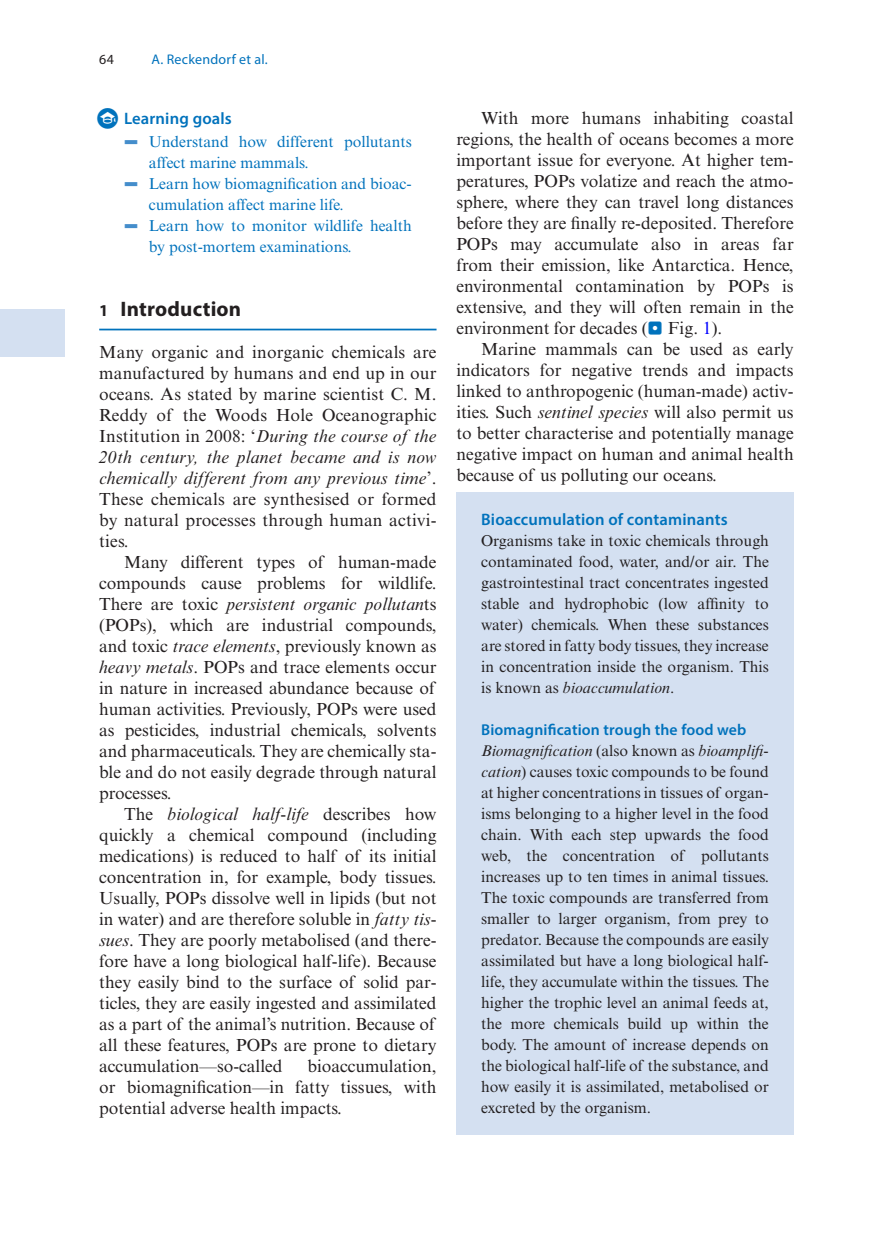
<style>
.page{position:relative;width:883px;height:1260px;background:#fff}
.page>*{position:absolute;margin:0;border:0;box-sizing:border-box;transform-origin:0 0}
._1_hd{font:700 21px "Myriad Pro";letter-spacing:.01em;color:#231f20}
.Text{font:17.5px/21px "Times New Roman MT Std";color:#231f20;text-align:justify}
.Text_flush{font:17.5px/21px "Times New Roman MT Std";letter-spacing:.01em;color:#231f20;text-align:justify}
.B_title_Overview{font:600 16.62px "Myriad Pro";letter-spacing:.01em;color:#0072bc}
.B_text_flush_Overvie{font:15.75px/21px "Times New Roman MT Std";color:#231f20;text-align:justify}
.t1{font:15.75px/21px "Times New Roman MT Std";color:#0072bc}
.B_title_Overview-2{font:600 15.75px "Myriad Pro";letter-spacing:.01em;color:#0072bc}
.t2{font:14px "Myriad Pro";letter-spacing:.02em;color:#0072bc}
.t3{font:14px "Myriad Pro";color:#231f20}
.s1{font-family:"Blik Buttons";font-weight:400}
.s2{font-family:"Blik Buttons";color:#448dcb}
.s3{font-size:16.62px}
.s4{font-style:italic}
.s5{font-family:"Blik Buttons";color:#0072bc}
.s6{color:#00f}
</style>
<div class="page">
<div style="left:0;top:310px;width:64px;height:47px;background:#d4e0f1"></div>
<hr style="left:99px;top:329px;width:338px;height:1px;background:#0072bc">
<div style="left:456px;top:492px;width:338px;height:58px;background:#d4e0f1"></div>
<div style="left:456px;top:514px;width:338px;height:200px;background:#d4e0f1"></div>
<div style="left:456px;top:702px;width:338px;height:58px;background:#d4e0f1"></div>
<div style="left:456px;top:724px;width:338px;height:410px;background:#d4e0f1"></div>
<p class="t3" style="left:99px;top:51px;width:16px">64</p>
<p class="t2" style="left:151px;top:51px;width:118px">A. Reckendorf et al.</p>
<p class="B_title_Overview" style="left:99px;top:108px;width:134px"><span class="s1">n</span> Learning goals</p>
<p class="t1" style="left:149px;top:131px;width:264px;text-indent:-25px"><span class="s2">5</span> Understand how different pollutants affect marine mammals.</p>
<p class="t1" style="left:149px;top:173px;width:264px;text-indent:-25px"><span class="s2">5</span> Learn how biomagnification and bioac&shy;cumulation affect marine life.</p>
<p class="t1" style="left:149px;top:215px;width:264px;text-indent:-25px"><span class="s2">5</span> Learn how to monitor wildlife health by post-mortem examinations.</p>
<h2 class="_1_hd" style="left:99px;top:296px;width:144px"><span class="s3">1</span> Introduction</h2>
<p class="Text_flush" style="left:99px;top:342px;width:339px">Many organic and inorganic chemicals are manufactured by humans and end up in our oceans. As stated by marine scientist C. M.<br>Reddy of the Woods Hole Oceanographic Institution in 2008: ‘<span class="s4">During the course of the 20th century, the planet became and is now chemically different from any previous time</span>’.<br>These chemicals are synthesised or formed by natural processes through human activi&shy;ties.</p>
<p class="Text" style="left:99px;top:552px;width:339px;text-indent:25px">Many different types of human-made compounds cause problems for wildlife.<br>There are toxic <span class="s4">persistent organic pollutan</span>ts (POPs), which are industrial compounds, and toxic <span class="s4">trace elements</span>, previously known as <span class="s4">heavy metals</span>. POPs and trace elements occur in nature in increased abundance because of human activities. Previously, POPs were used as pesticides, industrial chemicals, solvents and pharmaceuticals. They are chemically sta&shy;ble and do not easily degrade through natural processes.</p>
<p class="Text" style="left:99px;top:804px;width:339px;text-indent:25px">The <span class="s4">biological half-life</span> describes how quickly a chemical compound (including medications) is reduced to half of its initial concentration in, for example, body tissues.<br>Usually, POPs dissolve well in lipids (but not in water) and are therefore soluble in <span class="s4">fatty tis&shy;sues</span>. They are poorly metabolised (and there&shy;fore have a long biological half-life). Because they easily bind to the surface of solid par&shy;ticles, they are easily ingested and assimilated as a part of the animal’s nutrition. Because of all these features, POPs are prone to dietary accumulation—so-called</p>
<p class="Text" style="left:99px;top:1056px;width:339px;text-indent:208px">bioaccumulation, or biomagnification—in fatty tissues, with potential adverse health impacts.</p>
<p class="Text" style="left:456px;top:108px;width:339px;text-indent:25px">With more humans inhabiting coastal regions, the health of oceans becomes a more important issue for everyone. At higher tem&shy;peratures, POPs volatize and reach the atmo&shy;sphere, where they can travel long distances before they are finally re-deposited. Therefore POPs may accumulate also in areas far from their emission, like Antarctica. Hence, environmental contamination by POPs is extensive, and they will often remain in the environment for decades (<span class="s5">.</span> Fig. <span class="s6">1</span>).</p>
<p class="Text" style="left:456px;top:339px;width:339px;text-indent:25px">Marine mammals can be used as early indicators for negative trends and impacts linked to anthropogenic (human-made) activ&shy;ities. Such <span class="s4">sentinel species</span> will also permit us to better characterise and potentially manage negative impact on human and animal health because of us polluting our oceans.</p>
<p class="B_title_Overview" style="left:481px;top:509px;width:248px">Bioaccumulation of contaminants</p>
<p class="B_text_flush_Overvie" style="left:481px;top:530px;width:289px">Organisms take in toxic chemicals through contaminated food, water, and/or air. The gastrointestinal tract concentrates ingested stable and hydrophobic (low affinity to water) chemicals. When these substances are stored in fatty body tissues, they increase in concentration inside the organism. This is known as <span class="s4">bioaccumulation</span>.</p>
<p class="B_title_Overview-2" style="left:481px;top:720px;width:267px">Biomagnification trough the food web</p>
<p class="B_text_flush_Overvie" style="left:481px;top:740px;width:289px"><span class="s4">Biomagnification</span> (also known as <span class="s4">bioamplifi&shy;cation</span>) causes toxic compounds to be found at higher concentrations in tissues of organ&shy;isms belonging to a higher level in the food chain. With each step upwards the food web, the concentration of pollutants increases up to ten times in animal tissues.<br>The toxic compounds are transferred from smaller to larger organism, from prey to predator. Because the compounds are easily assimilated but have a long biological half&shy;life, they accumulate within the tissues. The higher the trophic level an animal feeds at, the more chemicals build up within the body. The amount of increase depends on the biological half-life of the substance, and how easily it is assimilated, metabolised or excreted by the organism.</p>
</div>
